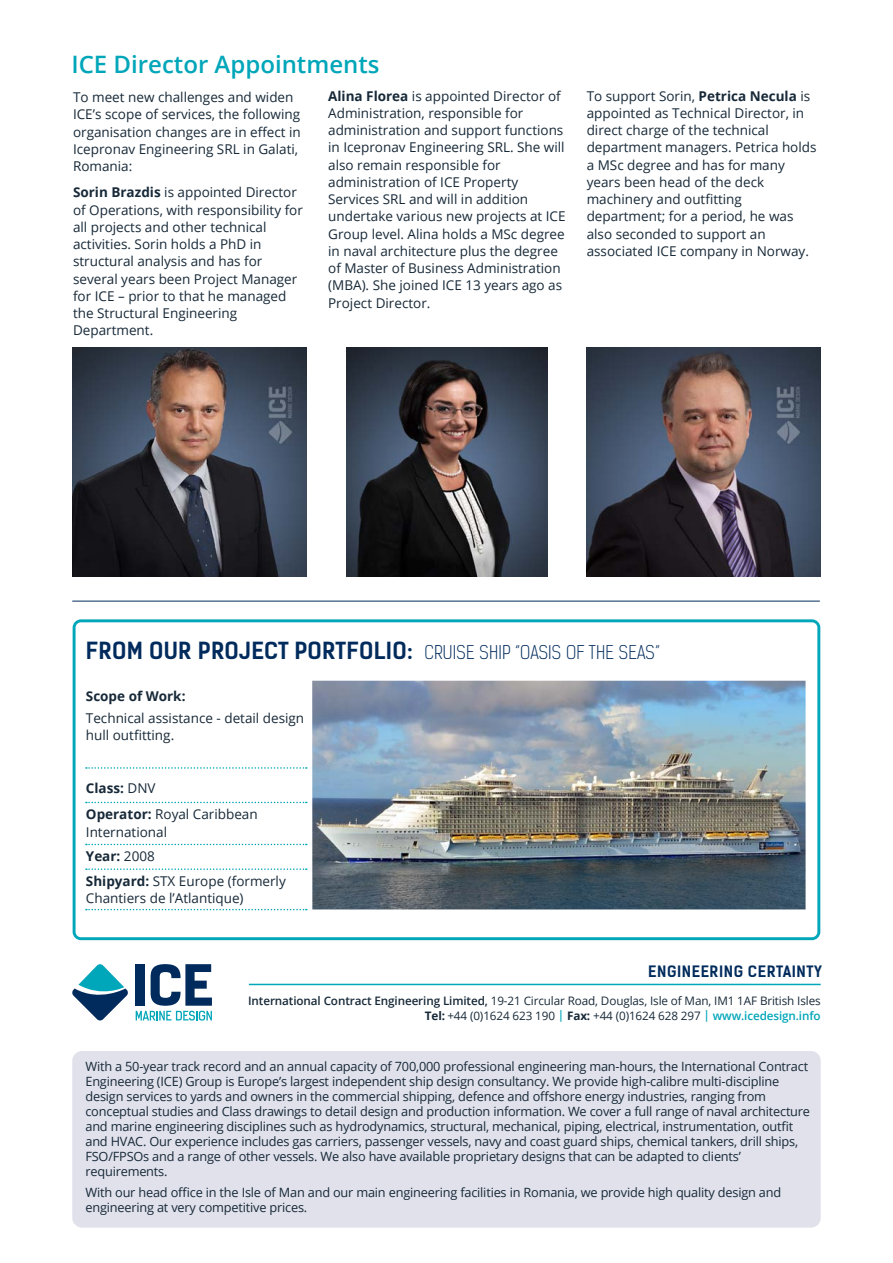
<style>
.page{position:relative;width:893px;height:1263px;background:#fff}
.page>*{position:absolute;margin:0;border:0;box-sizing:border-box;transform-origin:0 0}
.t1{font:600 24px "Open Sans";color:#00a6b9}
.t2{font:300 18px "Kelson Sans";letter-spacing:.01em;color:#002b5c}
.t3{font:700 15px "Kelson Sans";letter-spacing:.035em;color:#002b5c}
.t4{font:13.5px/17.2px "Open Sans";color:#172938}
.t5{font:12.75px/15px "Open Sans";letter-spacing:-.015em;color:#172938}
.t6{font:11.7px/15.8px "Open Sans";letter-spacing:-.01em;color:#172938;text-align:right}
.s1{font-weight:700}
.s2{font-weight:700;font-size:22.5px}
.s3{font-weight:600}
.s4{font-weight:600;color:#00a6b9}
</style>
<div class="page">
<svg style="left:73px;top:619px;width:747px;height:321px"></svg>
<hr style="left:72px;top:601px;width:748px;height:1px;background:#002b5c">
<svg style="left:86px;top:909px;width:221px;height:1px"></svg>
<svg style="left:86px;top:868px;width:221px;height:2px"></svg>
<svg style="left:86px;top:767px;width:221px;height:2px"></svg>
<img style="left:312px;top:681px;width:494px;height:228px">
<svg style="left:86px;top:844px;width:221px;height:1px"></svg>
<svg style="left:86px;top:802px;width:221px;height:1px"></svg>
<img style="left:73px;top:347px;width:234px;height:229px">
<img style="left:347px;top:347px;width:200px;height:229px">
<img style="left:586px;top:347px;width:234px;height:229px">
<div style="left:72px;top:1051px;width:749px;height:176px;background:#e0e1eb;border-radius:10px"></div>
<hr style="left:249px;top:984px;width:572px;height:1px;background:#00a6b9">
<svg style="left:72px;top:964px;width:56px;height:57px"></svg>
<svg style="left:136px;top:964px;width:76px;height:56px"></svg>
<p class="t1" style="left:71px;top:48px;width:310px">ICE Director Appointments</p>
<p class="t4" style="left:73px;top:88px;width:229px">To meet new challenges and widen<br>ICE’s scope of services, the following organisation changes are in effect in<br>Icepronav Engineering SRL in Galati,<br>Romania:</p>
<p class="t4" style="left:73px;top:184px;width:231px"><span class="s1">Sorin Brazdis</span> is appointed Director of Operations, with responsibility for all projects and other technical activities. Sorin holds a PhD in structural analysis and has for several years been Project Manager for ICE – prior to that he managed the Structural Engineering<br>Department.</p>
<p class="t4" style="left:328px;top:87px;width:239px"><span class="s1">Alina Florea</span> is appointed Director of Administration, responsible for administration and support functions in Icepronav Engineering SRL. She will also remain responsible for administration of ICE Property Services SRL and will in addition undertake various new projects at ICE Group level. Alina holds a MSc degree in naval architecture plus the degree of Master of Business Administration (MBA). She joined ICE 13 years ago as Project Director.</p>
<p class="t4" style="left:587px;top:87px;width:231px">To support Sorin, <span class="s1">Petrica Necula</span> is appointed as Technical Director, in direct charge of the technical department managers. Petrica holds a MSc degree and has for many years been head of the deck machinery and outfitting department; for a period, he was also seconded to support an associated ICE company in Norway.</p>
<p class="t2" style="left:86px;top:642px;width:575px"><span class="s2">FROM OUR PROJECT PORTFOLIO:</span> CRUISE SHIP “OASIS OF THE SEAS”</p>
<p class="t4" style="left:86px;top:685px;width:220px;line-height:21.8px"><span class="s1">Scope of Work:<br></span>Technical assistance - detail design</p>
<p class="t4" style="left:86px;top:726px;width:90px">hull outfitting.</p>
<p class="t4" style="left:86px;top:775px;width:173px;line-height:26.2px"><span class="s1">Class:</span> DNV<br><span class="s1">Operator:</span> Royal Caribbean</p>
<p class="t4" style="left:86px;top:819px;width:201px;line-height:24.8px">International<br><span class="s1">Year:</span> 2008<br><span class="s1">Shipyard:</span> STX Europe (formerly</p>
<p class="t4" style="left:86px;top:889px;width:159px">Chantiers de l’Atlantique)</p>
<p class="t3" style="left:648px;top:962px;width:175px">ENGINEERING CERTAINTY</p>
<p class="t6" style="left:248px;top:992px;width:574px"><span class="s3">International Contract Engineering Limited,</span> 19-21 Circular Road, Douglas, Isle of Man, IM1 1AF British Isles<br><span class="s1">Tel:</span> +44 (0)1624 623 190 <span class="s4">|</span> <span class="s1">Fax:</span> +44 (0)1624 628 297 <span class="s4">| www.icedesign.info</span></p>
<p class="t5" style="left:85px;top:1059px;width:726px">With a 50-year track record and an annual capacity of 700,000 professional engineering man-hours, the International Contract Engineering (ICE) Group is Europe’s largest independent ship design consultancy. We provide high-calibre multi-discipline design services to yards and owners in the commercial shipping, defence and offshore energy industries, ranging from conceptual studies and Class drawings to detail design and production information. We cover a full range of naval architecture and marine engineering disciplines such as hydrodynamics, structural, mechanical, piping, electrical, instrumentation, outfit and HVAC. Our experience includes gas carriers, passenger vessels, navy and coast guard ships, chemical tankers, drill ships, FSO/FPSOs and a range of other vessels. We also have available proprietary designs that can be adapted to clients’ requirements.</p>
<p class="t5" style="left:85px;top:1185px;width:697px">With our head office in the Isle of Man and our main engineering facilities in Romania, we provide high quality design and engineering at very competitive prices.</p>
</div>
